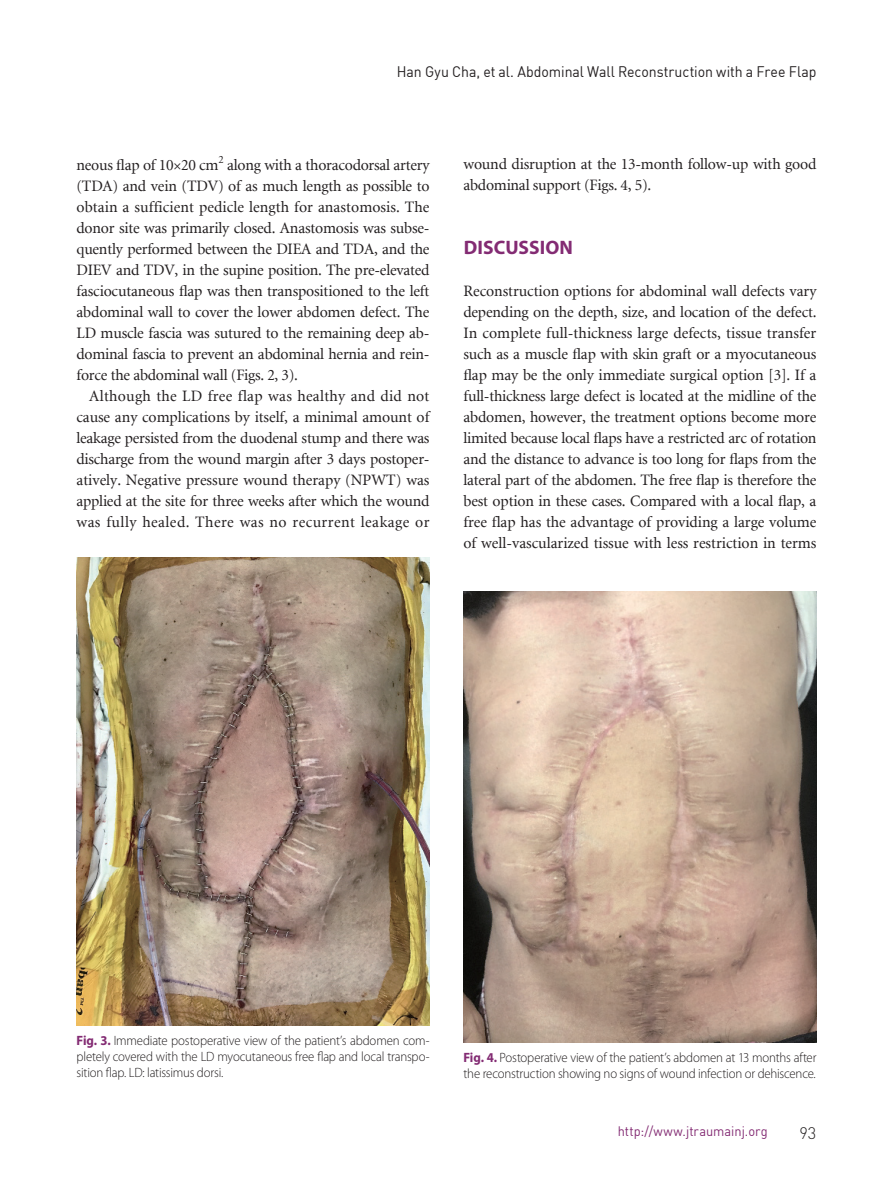
<style>
.page{position:relative;width:893px;height:1191px;background:#fff}
.page>*{position:absolute;margin:0;border:0;box-sizing:border-box;transform-origin:0 0}
.t1{font:700 19.5px "Myriad Pro";letter-spacing:.005em;color:#832b73}
.t2{font:300 16.5px "DIN Pro";color:#231f20}
.t3{font:15.75px/21px "Minion LT";letter-spacing:-.01em;color:#231f20}
.t4{font:15.75px "Minion LT";letter-spacing:.03em;color:#231f20}
.t5{font:15.75px "Minion LT";letter-spacing:.02em;color:#231f20}
.t6{font:15px "DIN";letter-spacing:-.005em;color:#231f20;scale:.94 1}
.t7{font:300 13.5px/16.2px "Myriad Pro";letter-spacing:-.015em;color:#231f20;text-align:justify;scale:.95 1}
.t8{font:13.5px "DIN";color:#832b73;scale:.95 1}
.s1{font-family:"Utopia Std Subh"}
.s2{font-weight:700;color:#832b73}
</style>
<div class="page">
<img style="left:77px;top:557px;width:352px;height:468px">
<img style="left:463px;top:591px;width:353px;height:451px">
<p class="t6" style="left:397px;top:62px;width:448px">Han Gyu Cha, et al. Abdominal Wall Reconstruction with a Free Flap</p>
<p class="t3" style="left:76px;top:155px;width:354px">neous flap of 10<span class="s1">×</span>20 cm<sup>2</sup> along with a thoracodorsal artery</p>
<p class="t3" style="left:76px;top:176px;width:355px">(TDA) and vein (TDV) of as much length as possible to</p>
<p class="t3" style="left:76px;top:197px;width:354px">obtain a sufficient pedicle length for anastomosis. The</p>
<p class="t3" style="left:76px;top:218px;width:355px">donor site was primarily closed. Anastomosis was subse-</p>
<p class="t3" style="left:76px;top:239px;width:354px">quently performed between the DIEA and TDA, and the</p>
<p class="t3" style="left:76px;top:260px;width:354px">DIEV and TDV, in the supine position. The pre-elevated</p>
<p class="t3" style="left:76px;top:281px;width:354px">fasciocutaneous flap was then transpositioned to the left</p>
<p class="t3" style="left:76px;top:302px;width:354px">abdominal wall to cover the lower abdomen defect. The</p>
<p class="t3" style="left:76px;top:323px;width:355px">LD muscle fascia was sutured to the remaining deep ab-</p>
<p class="t3" style="left:76px;top:344px;width:355px">dominal fascia to prevent an abdominal hernia and rein-</p>
<p class="t3" style="left:76px;top:365px;width:223px">force the abdominal wall (Figs. 2, 3).</p>
<p class="t5" style="left:89px;top:388px;width:342px">Although the LD free flap was healthy and did not</p>
<p class="t3" style="left:76px;top:407px;width:354px">cause any complications by itself, a minimal amount of</p>
<p class="t3" style="left:77px;top:428px;width:355px">leakage persisted from the duodenal stump and there was</p>
<p class="t3" style="left:76px;top:449px;width:355px">discharge from the wound margin after 3 days postoper-</p>
<p class="t3" style="left:76px;top:469px;width:355px">atively. Negative pressure wound therapy (NPWT) was</p>
<p class="t3" style="left:76px;top:490px;width:355px">applied at the site for three weeks after which the wound</p>
<p class="t4" style="left:77px;top:514px;width:354px">was fully healed. There was no recurrent leakage or</p>
<p class="t3" style="left:463px;top:154px;width:354px">wound disruption at the 13-month follow-up with good abdominal support (Figs. 4, 5).</p>
<p class="t1" style="left:464px;top:234px;width:111px">DISCUSSION</p>
<p class="t3" style="left:463px;top:281px;width:355px;text-align:justify">Reconstruction options for abdominal wall defects vary depending on the depth, size, and location of the defect.<br>In complete full-thickness large defects, tissue transfer such as a muscle flap with skin graft or a myocutaneous flap may be the only immediate surgical option [3]. If a full-thickness large defect is located at the midline of the abdomen, however, the treatment options become more limited because local flaps have a restricted arc of rotation and the distance to advance is too long for flaps from the lateral part of the abdomen. The free flap is therefore the best option in these cases. Compared with a local flap, a free flap has the advantage of providing a large volume of well-vascularized tissue with less restriction in terms</p>
<p class="t7" style="left:77px;top:1032px;width:373px"><span class="s2">Fig. 3.</span> Immediate postoperative view of the patient’s abdomen com&shy;pletely covered with the LD myocutaneous free flap and local transpo&shy;sition flap. LD: latissimus dorsi.</p>
<p class="t7" style="left:463px;top:1049px;width:373px"><span class="s2">Fig. 4.</span> Postoperative view of the patient’s abdomen at 13 months after the reconstruction showing no signs of wound infection or dehiscence.</p>
<p class="t8" style="left:618px;top:1123px;width:159px">http://www.jtraumainj.org</p>
<p class="t2" style="left:799px;top:1121px;width:18px">93</p>
</div>
